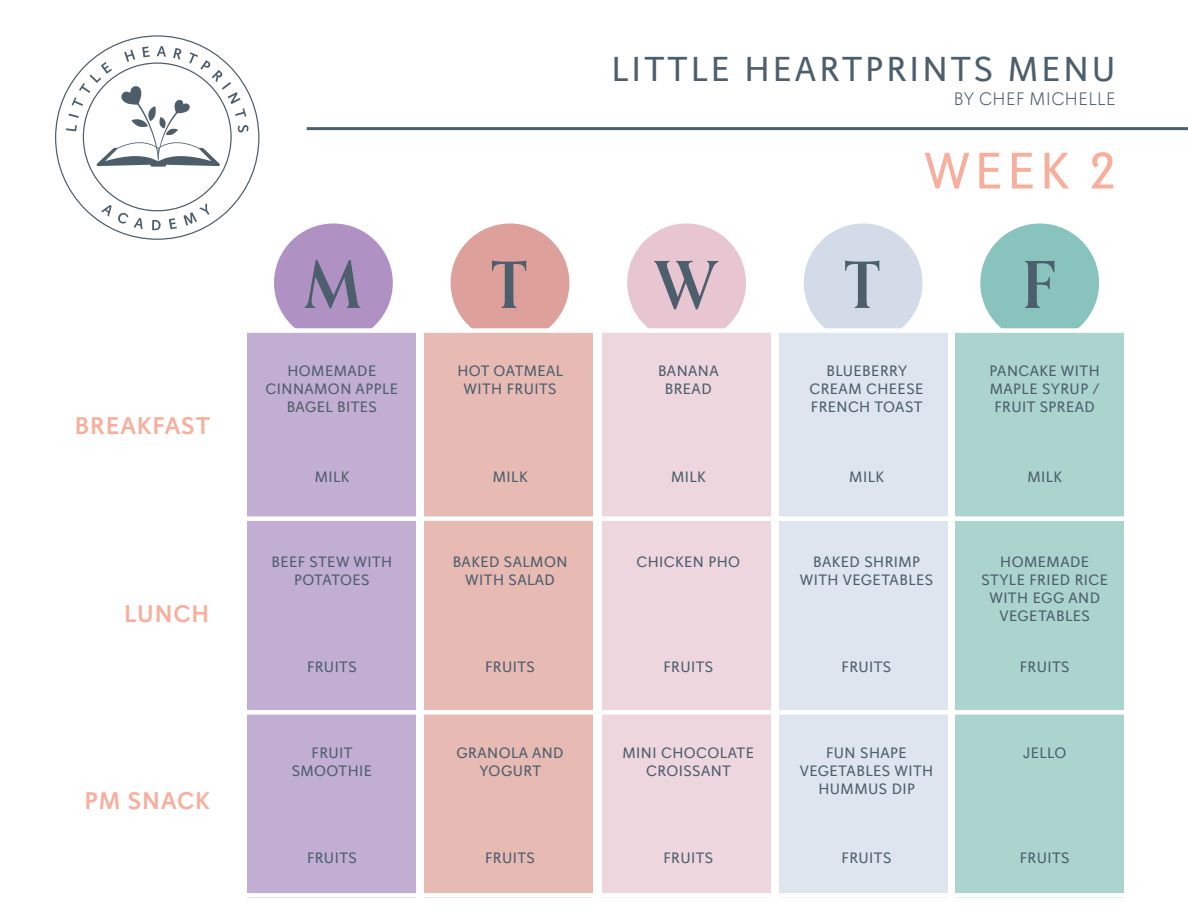
<style>
.page{position:relative;width:1188px;height:918px;background:#fff}
.page>*{position:absolute;margin:0;border:0;box-sizing:border-box;transform-origin:0 0}
.t1{font:700 64.5px "Orpheus Pro";color:#4d5e6c}
.t2{font:51px "Davis Sans";color:#f8ae9c}
.t3{font:34.5px "Davis Sans";letter-spacing:.09em;color:#4d5e6c}
.t4{font:500 24px "Davis Sans";letter-spacing:.04em;color:#f8ae9c}
.t5{font:300 18px "Davis Sans";letter-spacing:.03em;color:#4d5e6c}
.t6{font:15px/18px "Davis Sans";letter-spacing:.03em;color:#4d5e6c;text-align:center}
</style>
<div class="page">
<div style="left:274px;top:224px;width:119px;height:118px;background:#af91c3;border-radius:50%"></div>
<div style="left:451px;top:224px;width:118px;height:118px;background:#dea09a;border-radius:50%"></div>
<div style="left:627px;top:224px;width:119px;height:118px;background:#e7c6d2;border-radius:50%"></div>
<div style="left:804px;top:224px;width:119px;height:118px;background:#d2dbe7;border-radius:50%"></div>
<div style="left:980px;top:224px;width:119px;height:118px;background:#89c3be;border-radius:50%"></div>
<div style="left:424px;top:330px;width:168px;height:568px;background:#e7bab4"></div>
<div style="left:602px;top:330px;width:169px;height:568px;background:#eed6de"></div>
<div style="left:779px;top:330px;width:168px;height:568px;background:#dee5ee"></div>
<div style="left:956px;top:330px;width:168px;height:568px;background:#abd4cf"></div>
<div style="left:247px;top:330px;width:169px;height:568px;background:#c3aed3"></div>
<svg style="left:55px;top:35px;width:204px;height:205px"></svg>
<svg style="left:247px;top:326px;width:877px;height:197px"></svg>
<svg style="left:247px;top:708px;width:877px;height:190px"></svg>
<hr style="left:307px;top:127px;width:881px;height:3px;background:#4d5e6c">
<h3 class="t4" style="left:75px;top:412px;width:137px">BREAKFAST</h3>
<h3 class="t4" style="left:124px;top:599px;width:87px">LUNCH</h3>
<h3 class="t4" style="left:85px;top:787px;width:127px">PM SNACK</h3>
<h3 class="t3" style="left:612px;top:50px;width:506px">LITTLE HEARTPRINTS MENU</h3>
<p class="t5" style="left:954px;top:89px;width:163px">BY CHEF MICHELLE</p>
<h2 class="t2" style="left:924px;top:142px;width:193px">WEEK 2</h2>
<h1 class="t1" style="left:304px;top:244px;width:59px">M</h1>
<h1 class="t1" style="left:491px;top:244px;width:37px">T</h1>
<h1 class="t1" style="left:655px;top:244px;width:64px">W</h1>
<h1 class="t1" style="left:844px;top:244px;width:37px">T</h1>
<h1 class="t1" style="left:1022px;top:244px;width:35px">F</h1>
<p class="t6" style="left:266px;top:362px;width:134px">HOMEMADE<br>CINNAMON APPLE<br>BAGEL BITES</p>
<p class="t6" style="left:457px;top:362px;width:107px">HOT OATMEAL<br>WITH FRUITS</p>
<p class="t6" style="left:658px;top:362px;width:62px">BANANA<br>BREAD</p>
<p class="t6" style="left:810px;top:362px;width:115px">BLUEBERRY<br>CREAM CHEESE<br>FRENCH TOAST</p>
<p class="t6" style="left:990px;top:362px;width:112px">PANCAKE WITH<br>MAPLE SYRUP /<br>FRUIT SPREAD</p>
<p class="t6" style="left:315px;top:468px;width:36px">MILK</p>
<p class="t6" style="left:493px;top:468px;width:36px">MILK</p>
<p class="t6" style="left:671px;top:468px;width:36px">MILK</p>
<p class="t6" style="left:849px;top:468px;width:36px">MILK</p>
<p class="t6" style="left:1027px;top:468px;width:36px">MILK</p>
<p class="t6" style="left:271px;top:553px;width:122px">BEEF STEW WITH<br>POTATOES</p>
<p class="t6" style="left:453px;top:553px;width:116px">BAKED SALMON<br>WITH SALAD</p>
<p class="t6" style="left:636px;top:553px;width:105px">CHICKEN PHO</p>
<p class="t6" style="left:800px;top:553px;width:135px">BAKED SHRIMP<br>WITH VEGETABLES</p>
<p class="t6" style="left:981px;top:553px;width:128px">HOMEMADE<br>STYLE FRIED RICE<br>WITH EGG AND<br>VEGETABLES</p>
<p class="t6" style="left:307px;top:658px;width:51px">FRUITS</p>
<p class="t6" style="left:485px;top:658px;width:51px">FRUITS</p>
<p class="t6" style="left:663px;top:658px;width:51px">FRUITS</p>
<p class="t6" style="left:842px;top:658px;width:51px">FRUITS</p>
<p class="t6" style="left:1020px;top:658px;width:51px">FRUITS</p>
<p class="t6" style="left:292px;top:744px;width:82px">FRUIT<br>SMOOTHIE</p>
<p class="t6" style="left:457px;top:744px;width:109px">GRANOLA AND<br>YOGURT</p>
<p class="t6" style="left:623px;top:744px;width:133px">MINI CHOCOLATE<br>CROISSANT</p>
<p class="t6" style="left:800px;top:744px;width:135px">FUN SHAPE<br>VEGETABLES WITH<br>HUMMUS DIP</p>
<p class="t6" style="left:1023px;top:744px;width:45px">JELLO</p>
<p class="t6" style="left:307px;top:849px;width:51px">FRUITS</p>
<p class="t6" style="left:485px;top:849px;width:51px">FRUITS</p>
<p class="t6" style="left:663px;top:849px;width:51px">FRUITS</p>
<p class="t6" style="left:842px;top:849px;width:51px">FRUITS</p>
<p class="t6" style="left:1020px;top:849px;width:51px">FRUITS</p>
</div>
